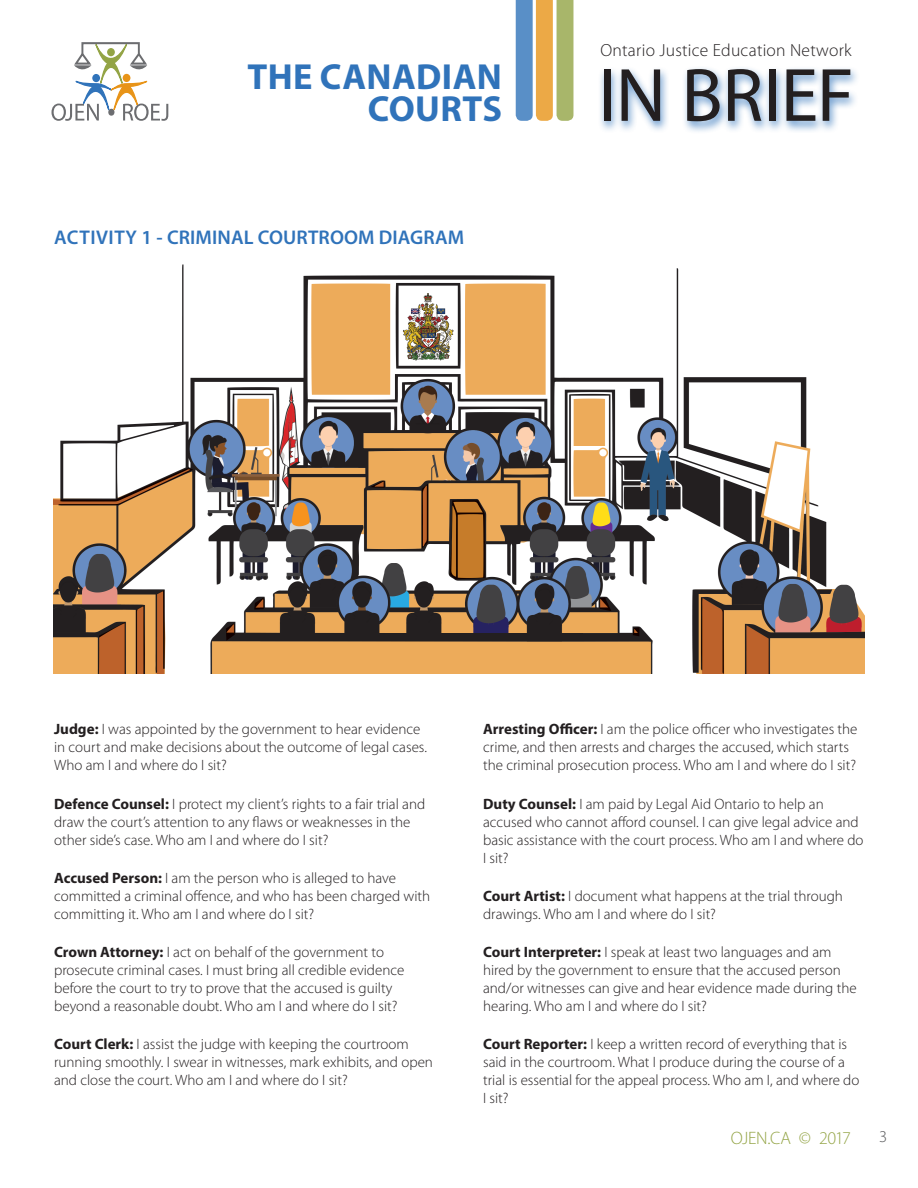
<style>
.page{position:relative;width:918px;height:1188px;background:#fff}
.page>*{position:absolute;margin:0;border:0;box-sizing:border-box;transform-origin:0 0}
.t1{font:76.2px "Myriad Pro";letter-spacing:-.01em;color:#231f20}
.t2{font:700 36.45px/31.5px "Myriad Pro";letter-spacing:.01em;color:#3073ba;text-align:right}
.Bullet_Text{font:600 19.8px "Myriad Pro";letter-spacing:.005em;color:#3073ba}
.t3{font:300 18px "Myriad Pro";letter-spacing:-.025em;color:#93a445}
.t4{font:300 17.55px "Myriad Pro";letter-spacing:.015em;color:#231f20}
.t5{font:300 16.5px "Myriad Pro";color:#57585a}
.Bullet_Text-2{font:300 15px/18px "Myriad Pro";color:#231f20}
.s1{font-weight:700}
</style>
<div class="page">
<svg style="left:516px;top:0;width:57px;height:121px;background:#b0b08d"></svg>
<div style="left:598px;top:66px;width:263px;height:68px;background:#3073ba;opacity:.75"></div>
<svg style="left:52px;top:42px;width:116px;height:79px"></svg>
<img style="left:54px;top:264px;width:810px;height:410px">
<h2 class="t2" style="left:247px;top:60px;width:256px">THE CANADIAN<br>COURTS</h2>
<p class="Bullet_Text" style="left:54px;top:225px;width:412px">ACTIVITY 1 - CRIMINAL COURTROOM DIAGRAM</p>
<p class="t4" style="left:601px;top:40px;width:253px">Ontario Justice Education Network</p>
<h1 class="t1" style="left:598px;top:48px;width:257px">IN BRIEF</h1>
<p class="Bullet_Text-2" style="left:54px;top:721px;width:374px"><span class="s1">Judge:</span> I was appointed by the government to hear evidence in court and make decisions about the outcome of legal cases.<br>Who am I and where do I sit?</p>
<p class="Bullet_Text-2" style="left:54px;top:795px;width:373px"><span class="s1">Defence Counsel:</span> I protect my client’s rights to a fair trial and draw the court’s attention to any flaws or weaknesses in the other side’s case. Who am I and where do I sit?</p>
<p class="Bullet_Text-2" style="left:54px;top:869px;width:378px"><span class="s1">Accused Person:</span> I am the person who is alleged to have committed a criminal offence, and who has been charged with committing it. Who am I and where do I sit?</p>
<p class="Bullet_Text-2" style="left:54px;top:943px;width:352px"><span class="s1">Crown Attorney:</span> I act on behalf of the government to prosecute criminal cases. I must bring all credible evidence before the court to try to prove that the accused is guilty beyond a reasonable doubt. Who am I and where do I sit?</p>
<p class="Bullet_Text-2" style="left:54px;top:1036px;width:380px"><span class="s1">Court Clerk:</span> I assist the judge with keeping the courtroom running smoothly. I swear in witnesses, mark exhibits, and open and close the court. Who am I and where do I sit?</p>
<p class="Bullet_Text-2" style="left:483px;top:721px;width:376px"><span class="s1">Arresting Officer:</span> I am the police officer who investigates the crime, and then arrests and charges the accused, which starts the criminal prosecution process. Who am I and where do I sit?</p>
<p class="Bullet_Text-2" style="left:483px;top:795px;width:382px"><span class="s1">Duty Counsel:</span> I am paid by Legal Aid Ontario to help an accused who cannot afford counsel. I can give legal advice and basic assistance with the court process. Who am I and where do I sit?</p>
<p class="Bullet_Text-2" style="left:483px;top:887px;width:361px"><span class="s1">Court Artist:</span> I document what happens at the trial through drawings. Who am I and where do I sit?</p>
<p class="Bullet_Text-2" style="left:483px;top:943px;width:375px"><span class="s1">Court Interpreter:</span> I speak at least two languages and am hired by the government to ensure that the accused person and/or witnesses can give and hear evidence made during the hearing. Who am I and where do I sit?</p>
<p class="Bullet_Text-2" style="left:483px;top:1036px;width:378px"><span class="s1">Court Reporter:</span> I keep a written record of everything that is said in the courtroom. What I produce during the course of a trial is essential for the appeal process. Who am I, and where do I sit?</p>
<p class="t3" style="left:731px;top:1128px;width:122px">OJEN.CA © 2017</p>
<p class="t5" style="left:879px;top:1128px;width:10px">3</p>
</div>
